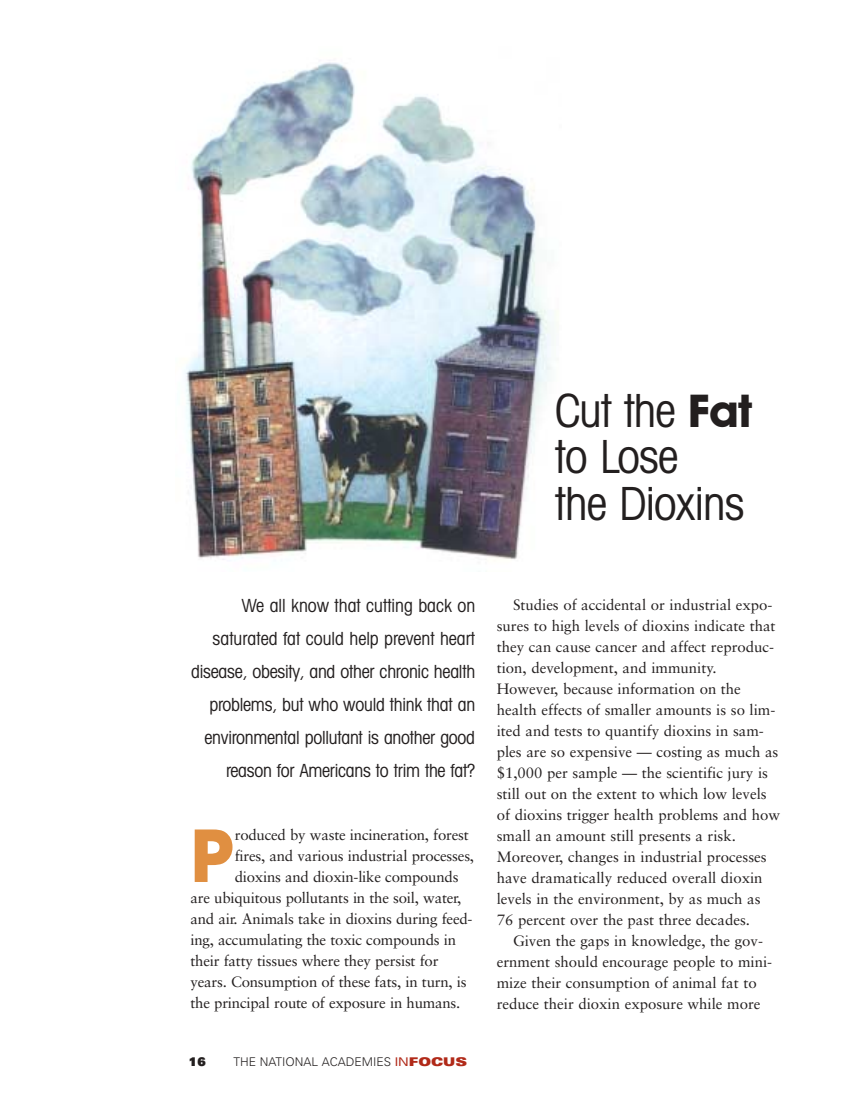
<style>
.page{position:relative;width:864px;height:1107px;background:#fff}
.page>*{position:absolute;margin:0;border:0;box-sizing:border-box;transform-origin:0 0}
.t1{font:700 73.8px "Avant Garde IT Cby BT";color:#e08f41}
.t2{font:condensed 45.45px/46.5px "Avant Garde IT Cby BT";letter-spacing:-.015em;color:#231f1f}
.t3{font:condensed 18px/33px "Avant Garde IT Cby BT";letter-spacing:-.015em;color:#231f1f;text-align:right}
.t4{font:15px/21px "Sabon";color:#231f1f}
.t5{font:300 12px "Univers";color:#231f1f}
.t6{font:900 12px "Univers";color:#231f1f}
.s1{font-weight:700;font-stretch:normal}
.s2{font-weight:400;font-stretch:expanded;color:#b12a19}
.s3{font-weight:900;font-stretch:expanded;color:#b12a19}
</style>
<div class="page">
<img style="left:185px;top:62px;width:367px;height:498px">
<h2 class="t2" style="left:555px;top:393px;width:199px">Cut the <span class="s1">Fat </span>to Lose<br>the Dioxins</h2>
<p class="t3" style="left:191px;top:591px;width:286px">We all know that cutting back on saturated fat could help prevent heart disease, obesity, and other chronic health problems, but who would think that an environmental pollutant is another good reason for Americans to trim the fat?</p>
<h1 class="t1" style="left:190px;top:829px;width:46px">P</h1>
<p class="t4" style="left:235px;top:826px;width:236px">roduced by waste incineration, forest</p>
<p class="t4" style="left:235px;top:847px;width:241px">fires, and various industrial processes,</p>
<p class="t4" style="left:235px;top:868px;width:225px">dioxins and dioxin-like compounds</p>
<p class="t4" style="left:190px;top:889px;width:272px">are ubiquitous pollutants in the soil, water,</p>
<p class="t4" style="left:190px;top:910px;width:284px">and air. Animals take in dioxins during feed-</p>
<p class="t4" style="left:190px;top:931px;width:267px">ing, accumulating the toxic compounds in</p>
<p class="t4" style="left:190px;top:952px;width:250px">their fatty tissues where they persist for</p>
<p class="t4" style="left:190px;top:973px;width:278px">years. Consumption of these fats, in turn, is</p>
<p class="t4" style="left:190px;top:994px;width:271px">the principal route of exposure in humans.</p>
<p class="t6" style="left:189px;top:1058px;width:18px">16</p>
<p class="t5" style="left:233px;top:1058px;width:235px">THE NATIONAL ACADEMIES <span class="s2">IN</span><span class="s3">FOCUS</span></p>
<p class="t4" style="left:497px;top:596px;width:285px;text-indent:16px">Studies of accidental or industrial expo&shy;sures to high levels of dioxins indicate that they can cause cancer and affect reproduc&shy;tion, development, and immunity.<br>However, because information on the health effects of smaller amounts is so lim&shy;ited and tests to quantify dioxins in sam&shy;ples are so expensive — costing as much as $1,000 per sample — the scientific jury is still out on the extent to which low levels of dioxins trigger health problems and how small an amount still presents a risk.<br>Moreover, changes in industrial processes have dramatically reduced overall dioxin levels in the environment, by as much as 76 percent over the past three decades.</p>
<p class="t4" style="left:497px;top:932px;width:277px;text-indent:16px">Given the gaps in knowledge, the gov&shy;ernment should encourage people to mini&shy;mize their consumption of animal fat to reduce their dioxin exposure while more</p>
</div>
